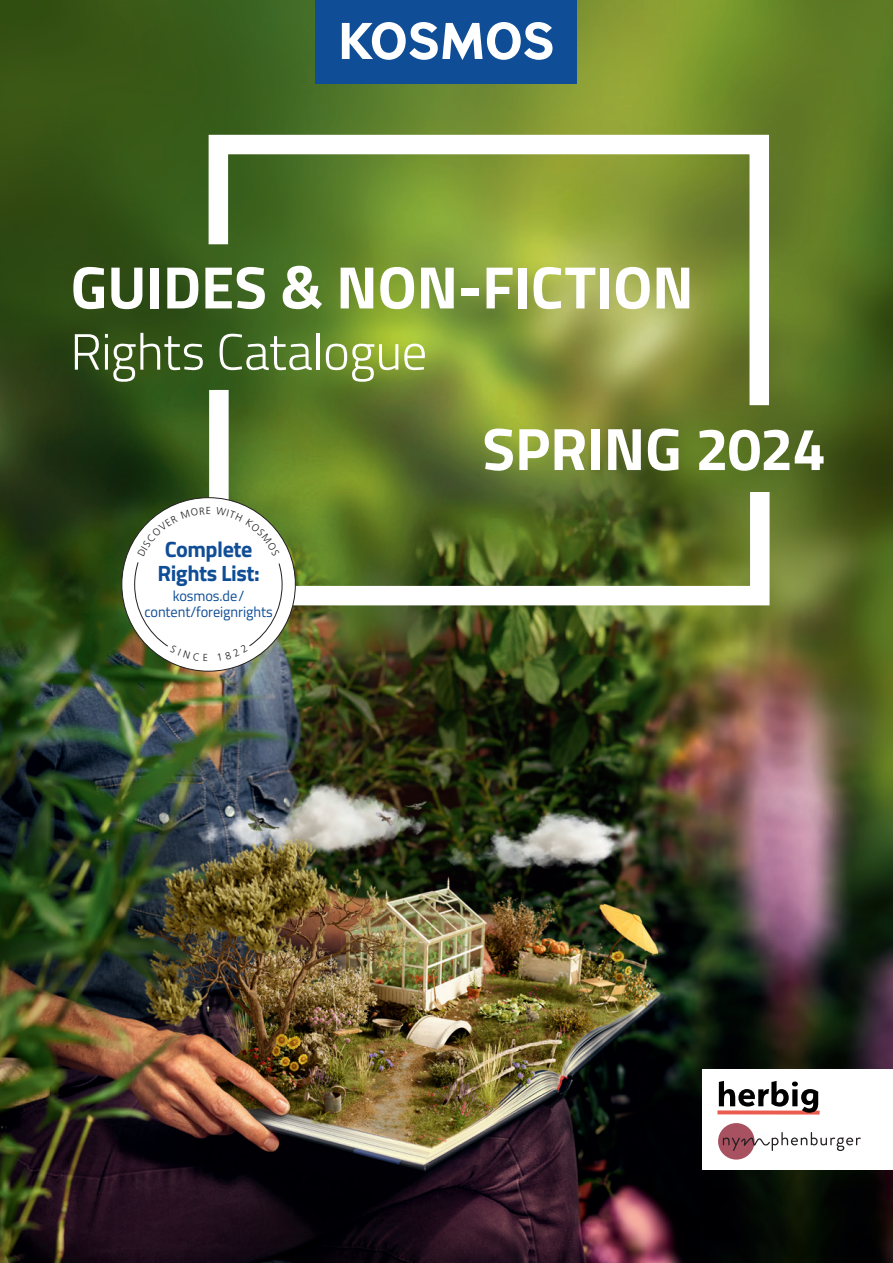
<style>
.page{position:relative;width:893px;height:1263px;background:#fff}
.page>*{position:absolute;margin:0;border:0;box-sizing:border-box;transform-origin:0 0}
.t1{font:700 60px "Titillium";letter-spacing:-.005em;color:#fff}
.t2{font:300 51px "Titillium";letter-spacing:-.01em;color:#fff}
.t3{font:700 22.2px "Titillium";letter-spacing:-.02em;color:#0f4d96}
.t4{font:14.7px/15.3px "Titillium";letter-spacing:-.005em;color:#0f4d96;text-align:center}
</style>
<div class="page">
<img style="left:0;top:0;width:893px;height:1263px">
<div style="left:702px;top:1069px;width:191px;height:101px;background:#fff"></div>
<hr style="left:717px;top:1110px;width:103px;height:4px;background:#eb5c4f">
<svg style="left:719px;top:1081px;width:99px;height:32px"></svg>
<div style="left:718px;top:1123px;width:37px;height:36px;background:#a85161;border-radius:50%"></div>
<svg style="left:723px;top:1132px;width:138px;height:19px"></svg>
<div style="left:316px;top:0;width:261px;height:84px;background:#0f4d96"></div>
<svg style="left:342px;top:22px;width:210px;height:38px"></svg>
<svg style="left:199px;top:125px;width:580px;height:245px;background:#869d4b"></svg>
<svg style="left:199px;top:370px;width:580px;height:245px;background:#6f823d"></svg>
<div style="left:122px;top:498px;width:173px;height:173px;background:#fff;border-radius:50%"></div>
<svg style="left:134px;top:507px;width:149px;height:154px"></svg>
<p class="t1" style="left:71px;top:242px;width:624px">GUIDES &amp; NON-FICTION</p>
<p class="t2" style="left:70px;top:315px;width:358px">Rights Catalogue</p>
<p class="t3" style="left:165px;top:532px;width:89px">Complete</p>
<p class="t3" style="left:157px;top:556px;width:104px">Rights List:</p>
<p class="t4" style="left:144px;top:588px;width:130px">kosmos.de/ content/foreignrights</p>
<p class="t1" style="left:482px;top:403px;width:345px">SPRING 2024</p>
</div>
